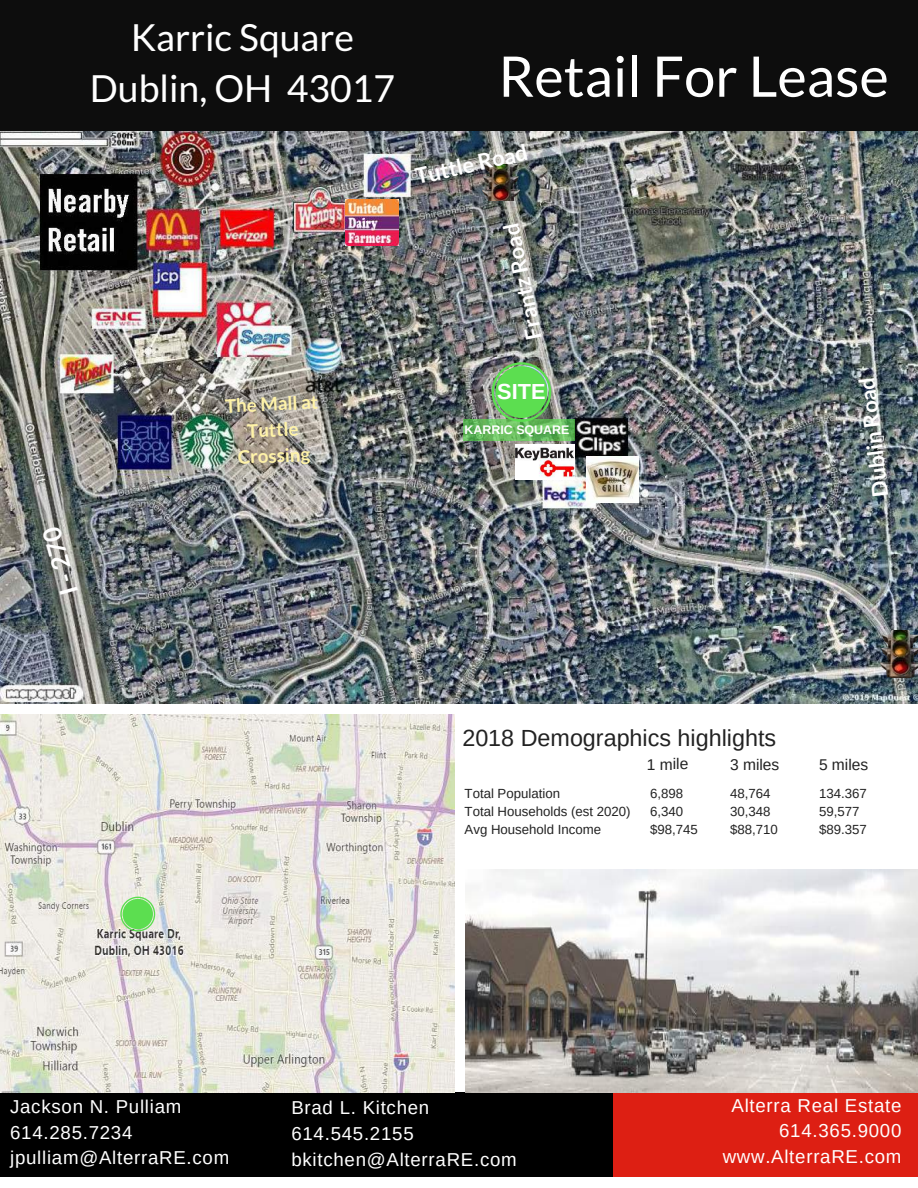
<style>
.page{position:relative;width:918px;height:1188px;background:#fff}
.page>*{position:absolute;margin:0;border:0;box-sizing:border-box;transform-origin:0 0}
.t1{font:55.95px "Lato";color:#fff}
.t2{font:37.35px/51.8px "Lato";color:#fff;text-align:center}
.t3{font:700 24.9px "Lato";color:#fff}
.t4{font:23.4px "Arimo";color:#222}
.t5{font:700 21.75px "Lato";color:#fff}
.t6{font:700 21.75px "Arimo";color:#fff}
.t7{font:18.75px/25.8px "Arimo";letter-spacing:.04em;color:#fff}
.t8{font:700 18.6px/25.8px "Lato";color:#fff3a8;text-align:center}
.t9{font:15.6px "Arimo";color:#222}
.t10{font:13.2px/18px "Arimo";color:#222}
.t11{font:700 12.45px "Arimo";color:#fff}
</style>
<div class="page">
<div style="left:0;top:0;width:918px;height:134px;background:#0d0d0d"></div>
<div style="left:0;top:1092px;width:615px;height:85px;background:#000"></div>
<div style="left:614px;top:1092px;width:304px;height:85px;background:#dd1f13"></div>
<img style="left:0;top:132px;width:918px;height:571px">
<img style="left:0;top:714px;width:454px;height:378px">
<svg style="left:464px;top:420px;width:111px;height:21px;background:#65ba5d"></svg>
<img style="left:515px;top:444px;width:60px;height:35px">
<svg style="left:492px;top:362px;width:59px;height:60px"></svg>
<div style="left:496px;top:366px;width:51px;height:52px;background:#5cde50;border-radius:50%"></div>
<img style="left:586px;top:457px;width:53px;height:46px">
<img style="left:881px;top:630px;width:37px;height:47px">
<img style="left:483px;top:164px;width:37px;height:36px">
<img style="left:345px;top:199px;width:53px;height:46px">
<svg style="left:120px;top:897px;width:35px;height:35px"></svg>
<div style="left:123px;top:899px;width:30px;height:30px;background:#5cde50;border-radius:50%"></div>
<img style="left:466px;top:870px;width:452px;height:222px">
<h2 class="t2" style="left:90px;top:10px;width:307px">Karric Square<br>Dublin, OH 43017</h2>
<h3 class="t3" style="left:55px;top:599px;width:71px;rotate:-106deg">I-270</h3>
<p class="t8" style="left:225px;top:393px;width:95px;rotate:-3deg">The Mall at<br>Tuttle<br>Crossing</p>
<h1 class="t1" style="left:498px;top:42px;width:392px">Retail For Lease</h1>
<p class="t5" style="left:413px;top:164px;width:116px;rotate:-13deg">Tuttle Road</p>
<p class="t5" style="left:522px;top:342px;width:120px;rotate:-102deg">Frantz Road</p>
<p class="t6" style="left:497px;top:380px;width:50px">SITE</p>
<p class="t11" style="left:465px;top:423px;width:106px">KARRIC SQUARE</p>
<p class="t5" style="left:867px;top:498px;width:121px;rotate:-97deg">Dubl ni Road</p>
<p class="t4" style="left:462px;top:725px;width:315px">2018 Demographics highlights</p>
<p class="t10" style="left:465px;top:784px;width:167px">Total Population<br>Total Households (est 2020)<br>Avg Household Income</p>
<p class="t9" style="left:647px;top:755px;width:43px">1 mile</p>
<p class="t10" style="left:650px;top:784px;width:49px">6,898<br>6,340 $98,745</p>
<p class="t10" style="left:730px;top:784px;width:49px">48,764<br>30,348 $88,710</p>
<p class="t10" style="left:819px;top:784px;width:49px">134.367<br>59,577 $89.357</p>
<p class="t9" style="left:730px;top:755px;width:51px">3 miles</p>
<p class="t9" style="left:819px;top:755px;width:51px">5 miles</p>
<p class="t7" style="left:10px;top:1093px;width:221px">Jackson N. Pulliam<br>614.285.7234 jpulliam@AlterraRE.com</p>
<p class="t7" style="left:291px;top:1094px;width:227px">Brad L. Kitchen<br>614.545.2155 bkitchen@AlterraRE.com</p>
<p class="t7" style="left:723px;top:1092px;width:180px;text-align:right">Alterra Real Estate<br>614.365.9000 www.AlterraRE.com</p>
</div>
